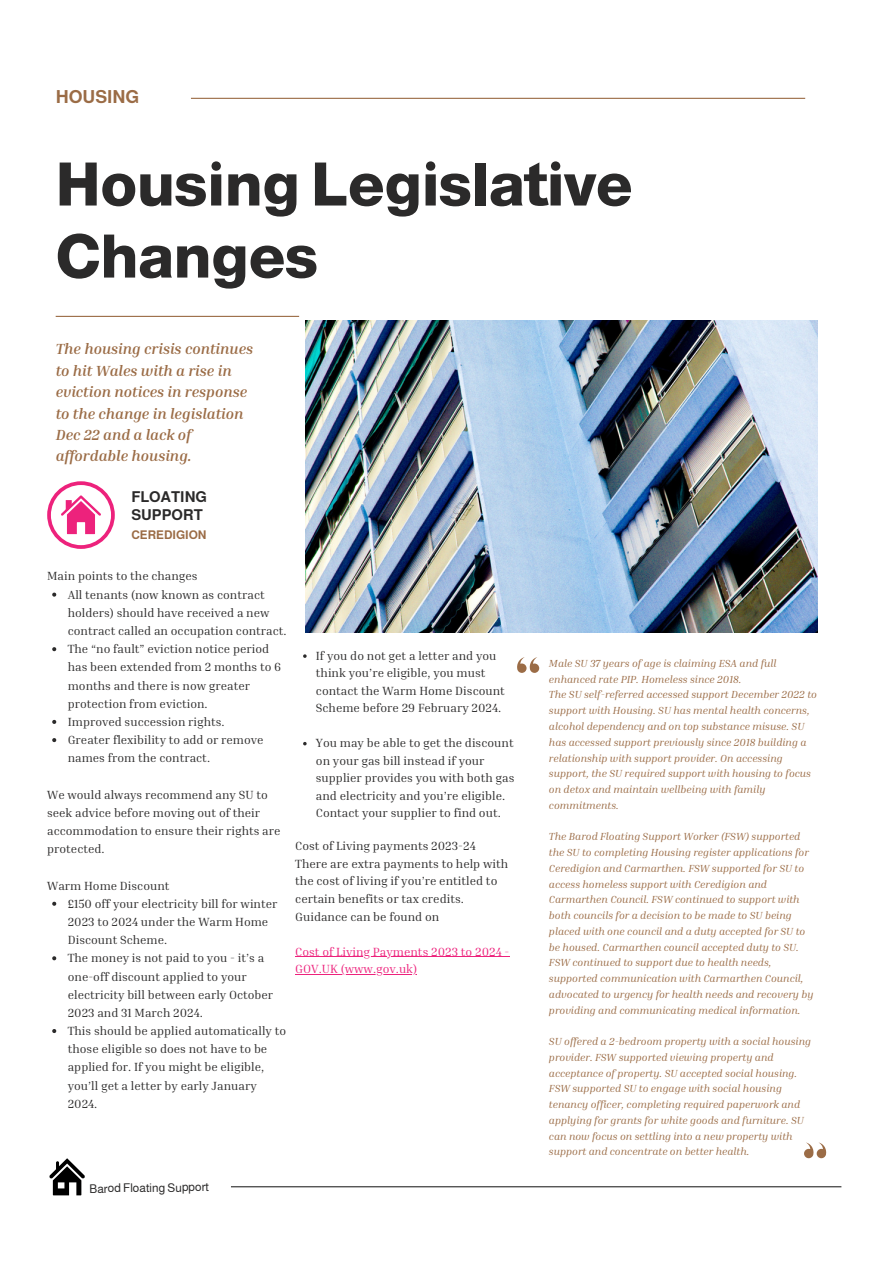
<style>
.page{position:relative;width:893px;height:1264px;background:#fff}
.page>*{position:absolute;margin:0;border:0;box-sizing:border-box;transform-origin:0 0}
.t1{font:800 60px/72px "Almarai";color:#2b2a2a}
.t2{font:700 18px "Almarai";color:#9b6c46}
.t3{font:italic 700 15px/21.3px "Inria Serif";color:#9b6c46}
.t4{font:700 15px/18px "Almarai";color:#2b2a2a}
.t5{font:12.15px/18.1px "Inria Serif";color:#2b2a2a}
.t6{font:12.15px/17.5px "Inria Serif";color:#ed227c}
.t7{font:12px "Almarai";color:#2b2a2a}
.t8{font:700 12px "Almarai";color:#9b6c46}
.t9{font:italic 10.5px/15.8px "Inria Serif";color:#9b6c46}
</style>
<div class="page">
<img style="left:305px;top:320px;width:512px;height:312px">
<hr style="left:231px;top:1186px;width:610px;height:1px;background:#2b2a2a">
<hr style="left:191px;top:98px;width:614px;height:1px;background:#9b6c46">
<hr style="left:56px;top:316px;width:243px;height:1px;background:#9b6c46">
<svg style="left:517px;top:657px;width:22px;height:16px"></svg>
<svg style="left:47px;top:481px;width:68px;height:68px"></svg>
<svg style="left:804px;top:1142px;width:22px;height:16px"></svg>
<svg style="left:49px;top:1158px;width:36px;height:37px"></svg>
<svg style="left:52px;top:592px;width:4px;height:4px"></svg>
<svg style="left:52px;top:647px;width:4px;height:4px"></svg>
<svg style="left:52px;top:720px;width:4px;height:4px"></svg>
<svg style="left:52px;top:738px;width:4px;height:4px"></svg>
<svg style="left:52px;top:901px;width:4px;height:4px"></svg>
<svg style="left:52px;top:956px;width:4px;height:4px"></svg>
<svg style="left:52px;top:1029px;width:4px;height:4px"></svg>
<svg style="left:303px;top:654px;width:3px;height:4px"></svg>
<hr style="left:295px;top:956px;width:214px;height:1px;background:#ed227c">
<hr style="left:295px;top:973px;width:122px;height:1px;background:#ed227c">
<h2 class="t2" style="left:56px;top:87px;width:85px">HOUSING</h2>
<h1 class="t1" style="left:56px;top:149px;width:578px">Housing Legislative<br>Changes</h1>
<h3 class="t3" style="left:56px;top:338px;width:199px">The housing crisis continues to hit Wales with a rise in eviction notices in response to the change in legislation<br>Dec 22 and a lack of affordable housing.</h3>
<h3 class="t4" style="left:131px;top:488px;width:77px">FLOATING<br>SUPPORT</h3>
<p class="t8" style="left:131px;top:527px;width:77px">CEREDIGION</p>
<p class="t5" style="left:68px;top:567px;width:220px;text-indent:-21px">Main points to the changes<br>All tenants (now known as contract holders) should have received a new contract called an occupation contract.<br>The “no fault” eviction notice period has been extended from 2 months to 6 months and there is now greater protection from eviction.<br>Improved succession rights.<br>Greater flexibility to add or remove names from the contract.</p>
<p class="t5" style="left:47px;top:785px;width:235px">We would always recommend any SU to seek advice before moving out of their accommodation to ensure their rights are protected.</p>
<p class="t5" style="left:68px;top:876px;width:220px;text-indent:-21px">Warm Home Discount<br>£150 off your electricity bill for winter<br>2023 to 2024 under the Warm Home<br>Discount Scheme.<br>The money is not paid to you - it’s a one-off discount applied to your electricity bill between early October<br>2023 and 31 March 2024.<br>This should be applied automatically to those eligible so does not have to be applied for. If you might be eligible, you’ll get a letter by early January<br>2024.</p>
<p class="t5" style="left:316px;top:646px;width:191px;line-height:17.5px">If you do not get a letter and you think you’re eligible, you must contact the Warm Home Discount<br>Scheme before 29 February 2024.</p>
<p class="t5" style="left:316px;top:733px;width:200px;line-height:17.5px">You may be able to get the discount on your gas bill instead if your supplier provides you with both gas and electricity and you’re eligible.<br>Contact your supplier to find out.</p>
<p class="t5" style="left:295px;top:837px;width:214px;line-height:17.5px">Cost of Living payments 2023-24<br>There are extra payments to help with the cost of living if you’re entitled to certain benefits or tax credits.<br>Guidance can be found on</p>
<p class="t6" style="left:295px;top:942px;width:216px">Cost of Living Payments 2023 to 2024 -<br>GOV.UK (www.gov.uk)</p>
<p class="t7" style="left:89px;top:1181px;width:121px;rotate:-1deg">Barod Floating Support</p>
<p class="t9" style="left:549px;top:655px;width:269px">Male SU 37 years of age is claiming ESA and full enhanced rate PIP. Homeless since 2018.<br>The SU self-referred accessed support December 2022 to support with Housing. SU has mental health concerns, alcohol dependency and on top substance misuse. SU has accessed support previously since 2018 building a relationship with support provider. On accessing support, the SU required support with housing to focus on detox and maintain wellbeing with family commitments.</p>
<p class="t9" style="left:549px;top:828px;width:266px">The Barod Floating Support Worker (FSW) supported the SU to completing Housing register applications for Ceredigion and Carmarthen. FSW supported for SU to access homeless support with Ceredigion and Carmarthen Council. FSW continued to support with both councils for a decision to be made to SU being placed with one council and a duty accepted for SU to be housed. Carmarthen council accepted duty to SU.<br>FSW continued to support due to health needs, supported communication with Carmarthen Council, advocated to urgency for health needs and recovery by providing and communicating medical information.</p>
<p class="t9" style="left:549px;top:1033px;width:264px">SU offered a 2-bedroom property with a social housing provider. FSW supported viewing property and acceptance of property. SU accepted social housing.<br>FSW supported SU to engage with social housing tenancy officer, completing required paperwork and applying for grants for white goods and furniture. SU can now focus on settling into a new property with support and concentrate on better health.</p>
</div>
